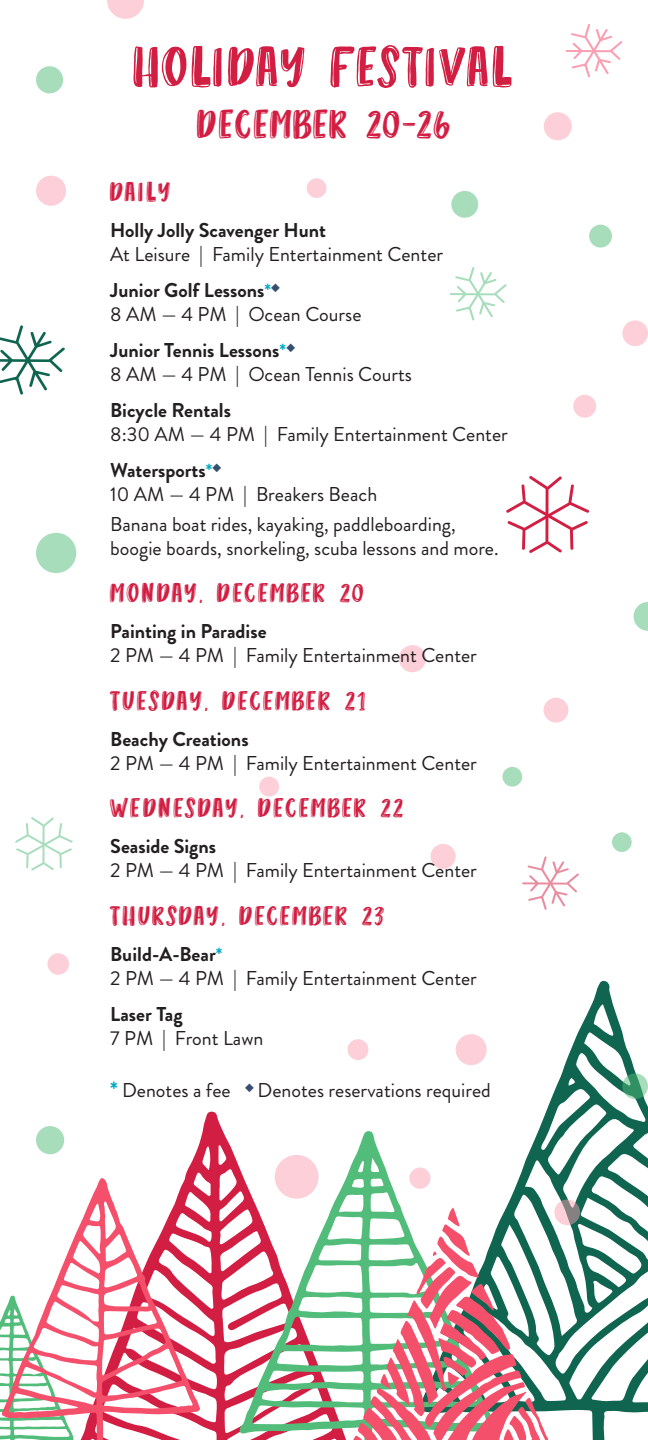
<style>
.page{position:relative;width:648px;height:1440px;background:#fff}
.page>*{position:absolute;margin:0;border:0;box-sizing:border-box;transform-origin:0 0}
.t1{font:58px "Angie Makes Shippey";letter-spacing:.01em;color:#d21e42}
.t2{font:42px "Angie Makes Shippey";color:#d21e42}
.t3{font:28px "Angie Makes Shippey";letter-spacing:.04em;color:#d21e42}
.t4{font:20px/30px "Brandon Grotesque";color:#231f20}
.t5{font:700 20px "Brandon Grotesque";color:#231f20}
.s1{font-size:19px;color:#00aac5}
.s2{font-weight:700;font-size:22px;color:#00aac5}
</style>
<div class="page">
<svg style="left:107px;top:0;width:37px;height:19px"></svg>
<svg style="left:36px;top:66px;width:28px;height:28px"></svg>
<div style="left:36px;top:176px;width:30px;height:30px;background:#fdcfd8;border-radius:50%"></div>
<div style="left:589px;top:225px;width:23px;height:23px;background:#a8ddbc;border-radius:50%"></div>
<div style="left:544px;top:112px;width:28px;height:28px;background:#fdcfd8;border-radius:50%"></div>
<svg style="left:573px;top:394px;width:23px;height:24px"></svg>
<div style="left:622px;top:320px;width:26px;height:26px;background:#fdcfd8;border-radius:50%"></div>
<svg style="left:566px;top:24px;width:56px;height:53px"></svg>
<div style="left:451px;top:191px;width:27px;height:27px;background:#a8ddbc;border-radius:50%"></div>
<div style="left:307px;top:178px;width:19px;height:20px;background:#fdcfd8;border-radius:50%"></div>
<svg style="left:450px;top:267px;width:57px;height:53px"></svg>
<div style="left:399px;top:645px;width:27px;height:27px;background:#fdcfd8;border-radius:50%"></div>
<svg style="left:0;top:325px;width:65px;height:70px"></svg>
<div style="left:36px;top:533px;width:40px;height:40px;background:#a8ddbc;border-radius:50%"></div>
<div style="left:612px;top:832px;width:20px;height:20px;background:#a8ddbc;border-radius:50%"></div>
<svg style="left:634px;top:602px;width:14px;height:29px"></svg>
<svg style="left:502px;top:767px;width:21px;height:20px"></svg>
<div style="left:544px;top:698px;width:24px;height:25px;background:#fdcfd8;border-radius:50%"></div>
<svg style="left:506px;top:476px;width:83px;height:77px"></svg>
<svg style="left:522px;top:856px;width:57px;height:54px"></svg>
<div style="left:259px;top:777px;width:20px;height:20px;background:#fdcfd8;border-radius:50%"></div>
<div style="left:431px;top:844px;width:25px;height:25px;background:#fdcfd8;border-radius:50%"></div>
<svg style="left:455px;top:981px;width:193px;height:459px"></svg>
<div style="left:348px;top:1039px;width:20px;height:21px;background:#fdcfd8;border-radius:50%"></div>
<svg style="left:54px;top:1112px;width:185px;height:328px"></svg>
<div style="left:36px;top:1126px;width:28px;height:28px;background:#a8ddbc;border-radius:50%"></div>
<svg style="left:622px;top:1073px;width:26px;height:26px"></svg>
<svg style="left:554px;top:1200px;width:26px;height:25px"></svg>
<div style="left:456px;top:1034px;width:31px;height:31px;background:#fdcfd8;border-radius:50%"></div>
<svg style="left:239px;top:1130px;width:255px;height:310px"></svg>
<svg style="left:0;top:1318px;width:2px;height:122px"></svg>
<svg style="left:351px;top:1208px;width:198px;height:232px"></svg>
<svg style="left:2px;top:1178px;width:198px;height:262px"></svg>
<div style="left:48px;top:953px;width:21px;height:22px;background:#fdcfd8;border-radius:50%"></div>
<svg style="left:15px;top:817px;width:58px;height:53px"></svg>
<h1 class="t1" style="left:134px;top:36px;width:382px">HOLIDAY FESTIVAL</h1>
<h1 class="t2" style="left:197px;top:102px;width:255px">DECEMBER 20-26</h1>
<h3 class="t3" style="left:110px;top:176px;width:62px">DAILY</h3>
<p class="t5" style="left:110px;top:216px;width:217px">Holly Jolly Scavenger Hunt</p>
<p class="t4" style="left:110px;top:239px;width:334px">At Leisure | Family Entertainment Center</p>
<p class="t5" style="left:110px;top:276px;width:172px">Junior Golf Lessons<span class="s1">*</span><sup>◆</sup></p>
<p class="t4" style="left:110px;top:299px;width:253px">8 AM — 4 PM | Ocean Course</p>
<p class="t5" style="left:110px;top:336px;width:187px">Junior Tennis Lessons<span class="s1">*</span><sup>◆</sup></p>
<p class="t4" style="left:110px;top:359px;width:303px">8 AM — 4 PM | Ocean Tennis Courts</p>
<p class="t5" style="left:110px;top:396px;width:122px">Bicycle Rentals</p>
<p class="t4" style="left:110px;top:419px;width:399px">8:30 AM — 4 PM | Family Entertainment Center</p>
<p class="t5" style="left:110px;top:456px;width:113px">Watersports<span class="s1">*</span><sup>◆</sup></p>
<p class="t4" style="left:110px;top:479px;width:347px">10 AM — 4 PM | Breakers Beach<br>Banana boat rides, kayaking, paddleboarding,</p>
<p class="t4" style="left:110px;top:533px;width:390px">boogie boards, snorkeling, scuba lessons and more.</p>
<p class="t3" style="left:110px;top:578px;width:255px">MONDAY, DECEMBER 20</p>
<p class="t5" style="left:110px;top:617px;width:158px">Painting in Paradise</p>
<p class="t4" style="left:110px;top:641px;width:368px">2 PM — 4 PM | Family Entertainment Center</p>
<h3 class="t3" style="left:110px;top:686px;width:257px">TUESDAY, DECEMBER 21</h3>
<p class="t5" style="left:110px;top:725px;width:140px">Beachy Creations</p>
<p class="t4" style="left:110px;top:748px;width:368px">2 PM — 4 PM | Family Entertainment Center</p>
<h3 class="t3" style="left:110px;top:793px;width:295px">WEDNESDAY, DECEMBER 22</h3>
<p class="t5" style="left:110px;top:832px;width:107px">Seaside Signs</p>
<p class="t4" style="left:110px;top:856px;width:368px">2 PM — 4 PM | Family Entertainment Center</p>
<h3 class="t3" style="left:110px;top:901px;width:276px">THURSDAY, DECEMBER 23</h3>
<p class="t5" style="left:110px;top:940px;width:114px">Build-A-Bear<span class="s1">*</span></p>
<p class="t4" style="left:110px;top:963px;width:368px">2 PM — 4 PM | Family Entertainment Center</p>
<p class="t5" style="left:110px;top:1000px;width:74px">Laser Tag</p>
<p class="t4" style="left:110px;top:1023px;width:155px">7 PM | Front Lawn</p>
<p class="t4" style="left:110px;top:1075px;width:382px"><span class="s2">*</span> Denotes a fee <sup>◆</sup> Denotes reservations required</p>
</div>
